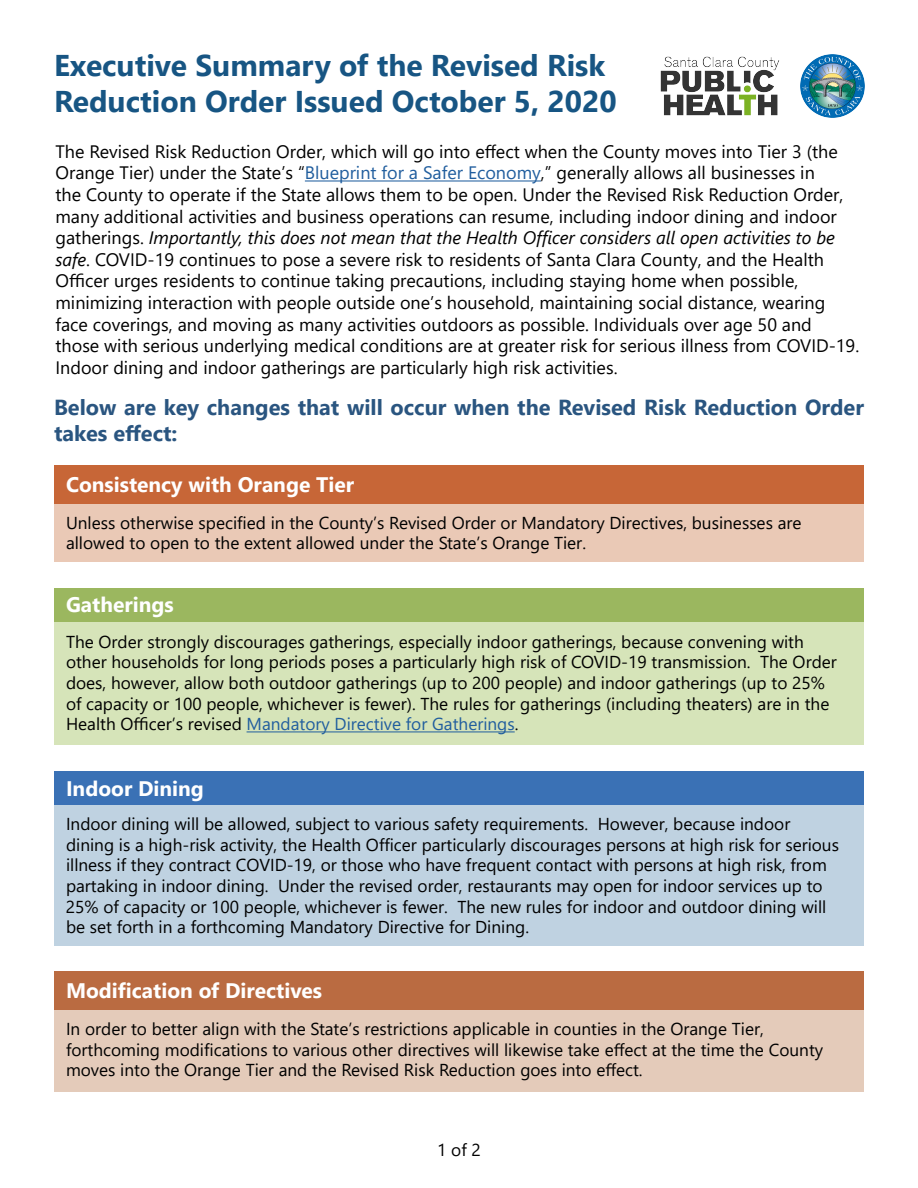
<style>
.page{position:relative;width:918px;height:1188px;background:#fff}
.page>*{position:absolute;margin:0;border:0;box-sizing:border-box;transform-origin:0 0}
.t1{font:700 30px/36px "Segoe UI";color:#175583}
.t2{font:700 21.75px/26.1px "Segoe UI";color:#2a5580}
.t3{font:700 21px "Segoe UI";color:#fff}
.t4{font:18px/21.6px "Segoe UI";color:#000}
.t5{font:17.25px/20.7px "Segoe UI";color:#000}
.s1{color:#215e9e}
.s2{font-style:italic}
</style>
<div class="page">
<img style="left:800px;top:54px;width:64px;height:64px">
<div style="left:54px;top:621px;width:810px;height:124px;background:#d6e4b9"></div>
<hr style="left:247px;top:731px;width:268px;height:1px;background:#215e9e">
<div style="left:54px;top:588px;width:810px;height:33px;background:#9bb75f"></div>
<div style="left:54px;top:503px;width:810px;height:59px;background:#eac9b6"></div>
<div style="left:54px;top:465px;width:810px;height:38px;background:#c76637"></div>
<hr style="left:305px;top:180px;width:236px;height:2px;background:#215e9e">
<div style="left:54px;top:804px;width:810px;height:142px;background:#bfd2e1"></div>
<div style="left:54px;top:772px;width:810px;height:33px;background:#3a71b5"></div>
<div style="left:54px;top:1006px;width:810px;height:86px;background:#e4cbba"></div>
<div style="left:54px;top:971px;width:810px;height:39px;background:#ba6b41"></div>
<img style="left:660px;top:56px;width:120px;height:60px">
<h1 class="t1" style="left:54px;top:45px;width:564px">Executive Summary of the Revised Risk<br>Reduction Order Issued October 5, 2020</h1>
<p class="t4" style="left:56px;top:139px;width:805px">The Revised Risk Reduction Order, which will go into effect when the County moves into Tier 3 (the Orange Tier) under the State’s “<span class="s1">Blueprint for a Safer Economy</span>,” generally allows all businesses in<br>the County to operate if the State allows them to be open. Under the Revised Risk Reduction Order, many additional activities and business operations can resume, including indoor dining and indoor gatherings. <span class="s2">Importantly, this does not mean that the Health Officer considers all open activities to be safe</span>. COVID-19 continues to pose a severe risk to residents of Santa Clara County, and the Health Officer urges residents to continue taking precautions, including staying home when possible, minimizing interaction with people outside one’s household, maintaining social distance, wearing face coverings, and moving as many activities outdoors as possible. Individuals over age 50 and those with serious underlying medical conditions are at greater risk for serious illness from COVID-19.<br>Indoor dining and indoor gatherings are particularly high risk activities.</p>
<p class="t2" style="left:54px;top:392px;width:812px">Below are key changes that will occur when the Revised Risk Reduction Order takes effect:</p>
<p class="t3" style="left:66px;top:465px;width:290px">Consistency with Orange Tier</p>
<p class="t5" style="left:66px;top:511px;width:737px">Unless otherwise specified in the County’s Revised Order or Mandatory Directives, businesses are allowed to open to the extent allowed under the State’s Orange Tier.</p>
<p class="t3" style="left:66px;top:585px;width:109px">Gatherings</p>
<p class="t5" style="left:66px;top:630px;width:772px">The Order strongly discourages gatherings, especially indoor gatherings, because convening with other households for long periods poses a particularly high risk of COVID-19 transmission. The Order does, however, allow both outdoor gatherings (up to 200 people) and indoor gatherings (up to 25% of capacity or 100 people, whichever is fewer). The rules for gatherings (including theaters) are in the Health Officer’s revised <span class="s1">Mandatory Directive for Gatherings</span>.</p>
<p class="t3" style="left:66px;top:769px;width:139px">Indoor Dining</p>
<p class="t5" style="left:66px;top:812px;width:775px">Indoor dining will be allowed, subject to various safety requirements. However, because indoor dining is a high-risk activity, the Health Officer particularly discourages persons at high risk for serious illness if they contract COVID-19, or those who have frequent contact with persons at high risk, from partaking in indoor dining. Under the revised order, restaurants may open for indoor services up to 25% of capacity or 100 people, whichever is fewer. The new rules for indoor and outdoor dining will be set forth in a forthcoming Mandatory Directive for Dining.</p>
<p class="t3" style="left:66px;top:971px;width:258px">Modification of Directives</p>
<p class="t5" style="left:66px;top:1017px;width:759px">In order to better align with the State’s restrictions applicable in counties in the Orange Tier, forthcoming modifications to various other directives will likewise take effect at the time the County moves into the Orange Tier and the Revised Risk Reduction goes into effect.</p>
<p class="t5" style="left:437px;top:1138px;width:45px">1 of 2</p>
</div>
